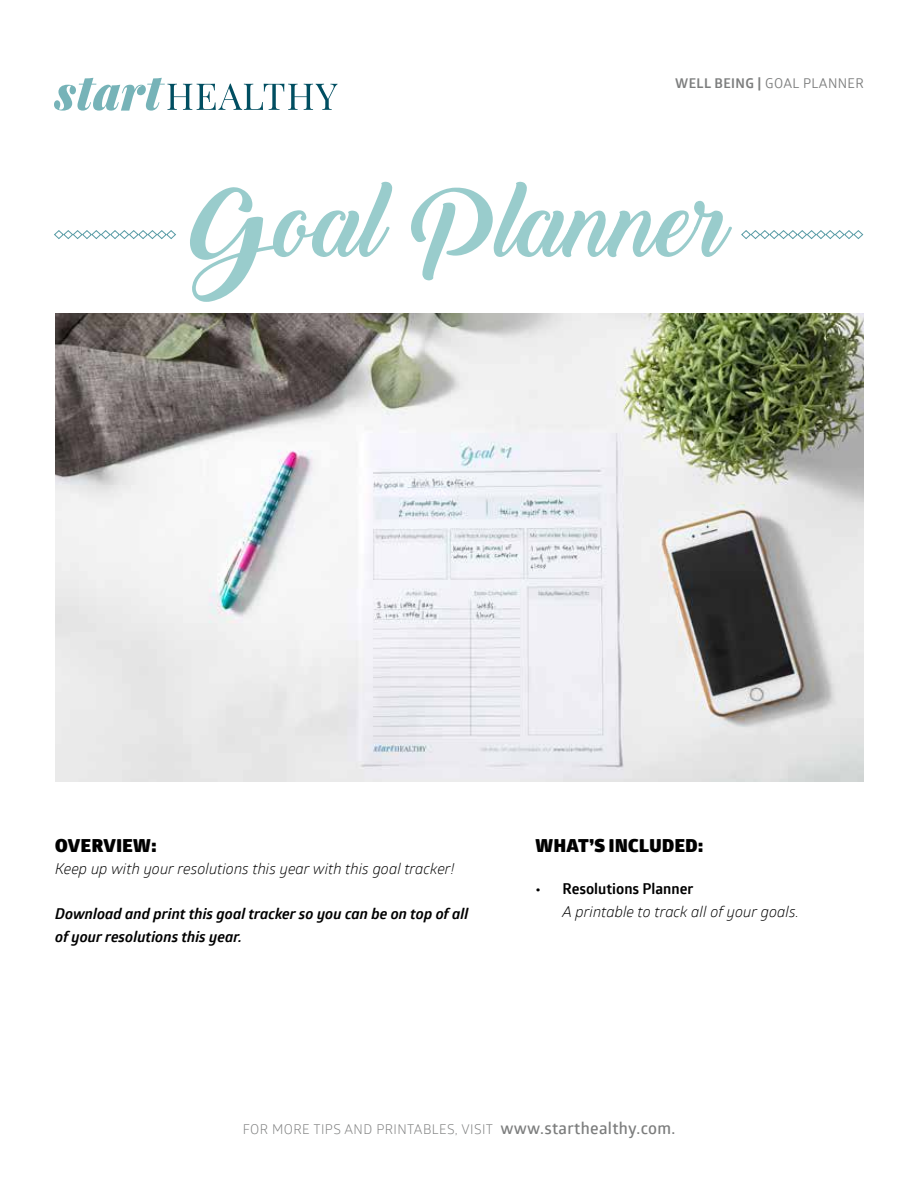
<style>
.page{position:relative;width:918px;height:1188px;background:#fff}
.page>*{position:absolute;margin:0;border:0;box-sizing:border-box;transform-origin:0 0}
.t1{font:93px "Backto Black Demo";color:#9cc}
.t2{font:900 18px "Glober";letter-spacing:.03em;color:#000}
.t3{font:italic 15px "Glober";color:#000}
.t4{font:italic 700 15px/22.5px "Glober";color:#000}
.t5{font:700 15px "Glober";color:#000}
.t6{font:13.5px "Glober";letter-spacing:.03em;color:#7c7d7d}
.t7{font:13.5px "Glober";letter-spacing:.03em;color:#7c7d7d}
.s1{font-weight:700}
.s2{font-weight:600;font-size:16.5px}
</style>
<div class="page">
<svg style="left:54px;top:78px;width:283px;height:33px"></svg>
<img style="left:56px;top:314px;width:808px;height:467px">
<svg style="left:54px;top:230px;width:122px;height:9px"></svg>
<svg style="left:741px;top:230px;width:123px;height:9px"></svg>
<p class="t7" style="left:675px;top:74px;width:190px"><span class="s1">WELL BEING |</span> GOAL PLANNER</p>
<h1 class="t1" style="left:189px;top:171px;width:541px">Goal Planner</h1>
<p class="t2" style="left:55px;top:831px;width:103px">OVERVIEW:</p>
<p class="t3" style="left:55px;top:858px;width:401px">Keep up with your resolutions this year with this goal tracker!</p>
<p class="t4" style="left:55px;top:902px;width:415px">Download and print this goal tracker so you can be on top of all of your resolutions this year.</p>
<p class="t2" style="left:536px;top:831px;width:169px">WHAT’S INCLUDED:</p>
<p class="t5" style="left:535px;top:879px;width:159px">• Resolutions Planner</p>
<p class="t3" style="left:562px;top:901px;width:238px">A printable to track all of your goals.</p>
<p class="t6" style="left:243px;top:1120px;width:434px">FOR MORE TIPS AND PRINTABLES, VISIT <span class="s2">www.starthealthy.com.</span></p>
</div>
